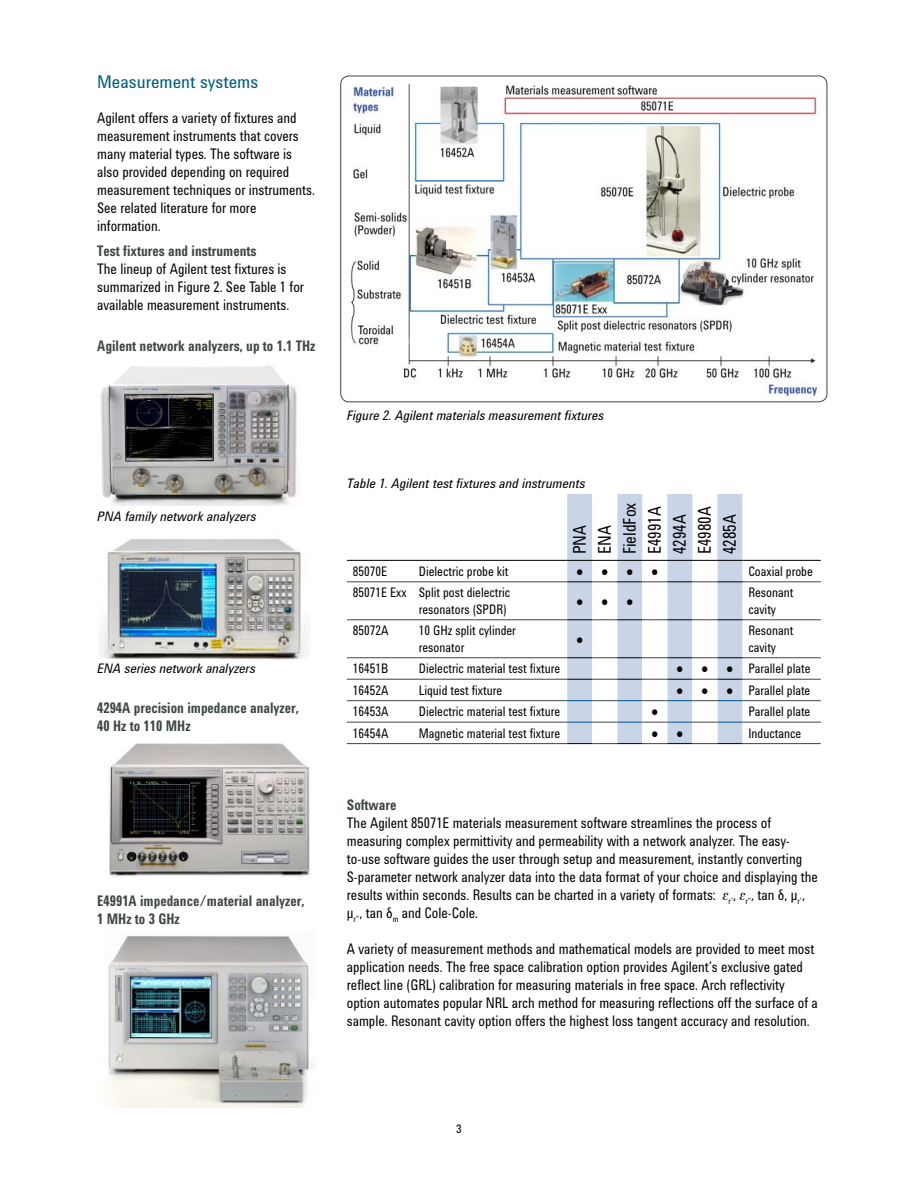
<style>
.page{position:relative;width:918px;height:1188px;background:#fff}
.page>*{position:absolute;margin:0;border:0;box-sizing:border-box;transform-origin:0 0}
.t1{font:18px/25px "Agilent Condensed CFF";color:#000;scale:.9 1}
.t2{font:18px "Agilent Condensed CFF";color:#005d7e}
.t3{font:15px/18px "Agilent Condensed CFF";color:#000;scale:.9 1}
.t4{font:700 15px/18px "Agilent Condensed CFF";color:#3e4646;scale:.9 1}
.t5{font:13.5px/16.5px "Agilent Condensed CFF";color:#000;scale:.9 1}
.t6{font:italic 13.5px "Agilent Condensed CFF";color:#000}
.t7{font:12px "Agilent Condensed CFF";color:#000}
</style>
<div class="page">
<img style="left:108px;top:936px;width:205px;height:171px">
<svg style="left:347px;top:494px;width:474px;height:250px"></svg>
<img style="left:350px;top:83px;width:468px;height:313px">
<img style="left:100px;top:365px;width:197px;height:141px">
<img style="left:100px;top:539px;width:207px;height:121px">
<img style="left:109px;top:743px;width:202px;height:134px">
<p class="t2" style="left:97px;top:75px;width:163px">Measurement systems</p>
<p class="t3" style="left:97px;top:110px;width:244px">Agilent offers a variety of fixtures and measurement instruments that covers many material types. The software is also provided depending on required measurement techniques or instruments.<br>See related literature for more information.</p>
<p class="t4" style="left:97px;top:244px;width:179px">Test fixtures and instruments</p>
<p class="t3" style="left:97px;top:262px;width:231px">The lineup of Agilent test fixtures is summarized in Figure 2. See Table 1 for available measurement instruments.</p>
<p class="t4" style="left:97px;top:339px;width:244px">Agilent network analyzers, up to 1.1 THz</p>
<p class="t6" style="left:97px;top:512px;width:161px">PNA family network analyzers</p>
<p class="t6" style="left:97px;top:663px;width:160px">ENA series network analyzers</p>
<p class="t4" style="left:97px;top:700px;width:226px">4294A precision impedance analyzer,<br>40 Hz to 110 MHz</p>
<p class="t4" style="left:97px;top:893px;width:232px">E4991A impedance/material analyzer,<br>1 MHz to 3 GHz</p>
<p class="t6" style="left:347px;top:411px;width:259px">Figure 2. Agilent materials measurement fixtures</p>
<p class="t6" style="left:347px;top:478px;width:240px">Table 1. Agilent test fixtures and instruments</p>
<p class="t1" style="left:569px;top:554px;width:59px;rotate:-90deg">PNA<br>ENA<br>FieldFox<br>E4991A<br>4294A<br>E4980A<br>4285A</p>
<p class="t5" style="left:353px;top:564px;width:40px">85070E</p>
<p class="t5" style="left:419px;top:564px;width:101px">Dielectric probe kit</p>
<p class="t5" style="left:576px;top:564px;width:37px">● ●</p>
<p class="t5" style="left:626px;top:564px;width:37px">● ●</p>
<p class="t5" style="left:748px;top:564px;width:73px">Coaxial probe</p>
<p class="t5" style="left:353px;top:586px;width:176px;text-align:right">85071E Exx Split post dielectric resonators (SPDR)</p>
<p class="t5" style="left:576px;top:594px;width:37px">● ●</p>
<p class="t5" style="left:626px;top:594px;width:10px">●</p>
<p class="t5" style="left:748px;top:586px;width:51px">Resonant cavity</p>
<p class="t5" style="left:353px;top:624px;width:41px">85072A</p>
<p class="t5" style="left:419px;top:624px;width:109px">10 GHz split cylinder resonator</p>
<p class="t5" style="left:576px;top:632px;width:10px">●</p>
<p class="t5" style="left:748px;top:624px;width:51px">Resonant cavity</p>
<p class="t5" style="left:353px;top:662px;width:41px">16451B</p>
<p class="t5" style="left:419px;top:662px;width:159px">Dielectric material test fixture</p>
<p class="t5" style="left:676px;top:662px;width:37px">● ●</p>
<p class="t5" style="left:726px;top:662px;width:95px">● Parallel plate</p>
<p class="t5" style="left:353px;top:683px;width:41px">16452A</p>
<p class="t5" style="left:419px;top:683px;width:94px">Liquid test fixture</p>
<p class="t5" style="left:676px;top:683px;width:37px">● ●</p>
<p class="t5" style="left:726px;top:683px;width:95px">● Parallel plate</p>
<p class="t5" style="left:353px;top:705px;width:41px">16453A</p>
<p class="t5" style="left:419px;top:705px;width:159px">Dielectric material test fixture</p>
<p class="t5" style="left:651px;top:705px;width:10px">●</p>
<p class="t5" style="left:748px;top:705px;width:70px">Parallel plate</p>
<p class="t5" style="left:353px;top:726px;width:41px">16454A</p>
<p class="t5" style="left:419px;top:726px;width:159px">Magnetic material test fixture</p>
<p class="t5" style="left:651px;top:726px;width:37px">● ●</p>
<p class="t5" style="left:748px;top:726px;width:60px">Inductance</p>
<p class="t4" style="left:347px;top:798px;width:57px">Software</p>
<p class="t3" style="left:347px;top:816px;width:525px">The Agilent 85071E materials measurement software streamlines the process of measuring complex permittivity and permeability with a network analyzer. The easy&shy;to-use software guides the user through setup and measurement, instantly converting S-parameter network analyzer data into the data format of your choice and displaying the results within seconds. Results can be charted in a variety of formats: <sub>r’</sub>, <sub>r”</sub>, tan δ, μ<sub>r’</sub>, μ<sub>r”</sub>, tan δ<sub>m</sub> and Cole-Cole.</p>
<p class="t3" style="left:347px;top:942px;width:525px">A variety of measurement methods and mathematical models are provided to meet most application needs. The free space calibration option provides Agilent’s exclusive gated reflect line (GRL) calibration for measuring materials in free space. Arch reflectivity option automates popular NRL arch method for measuring reflections off the surface of a sample. Resonant cavity option offers the highest loss tangent accuracy and resolution.</p>
<p class="t7" style="left:456px;top:1124px;width:7px">3</p>
</div>
